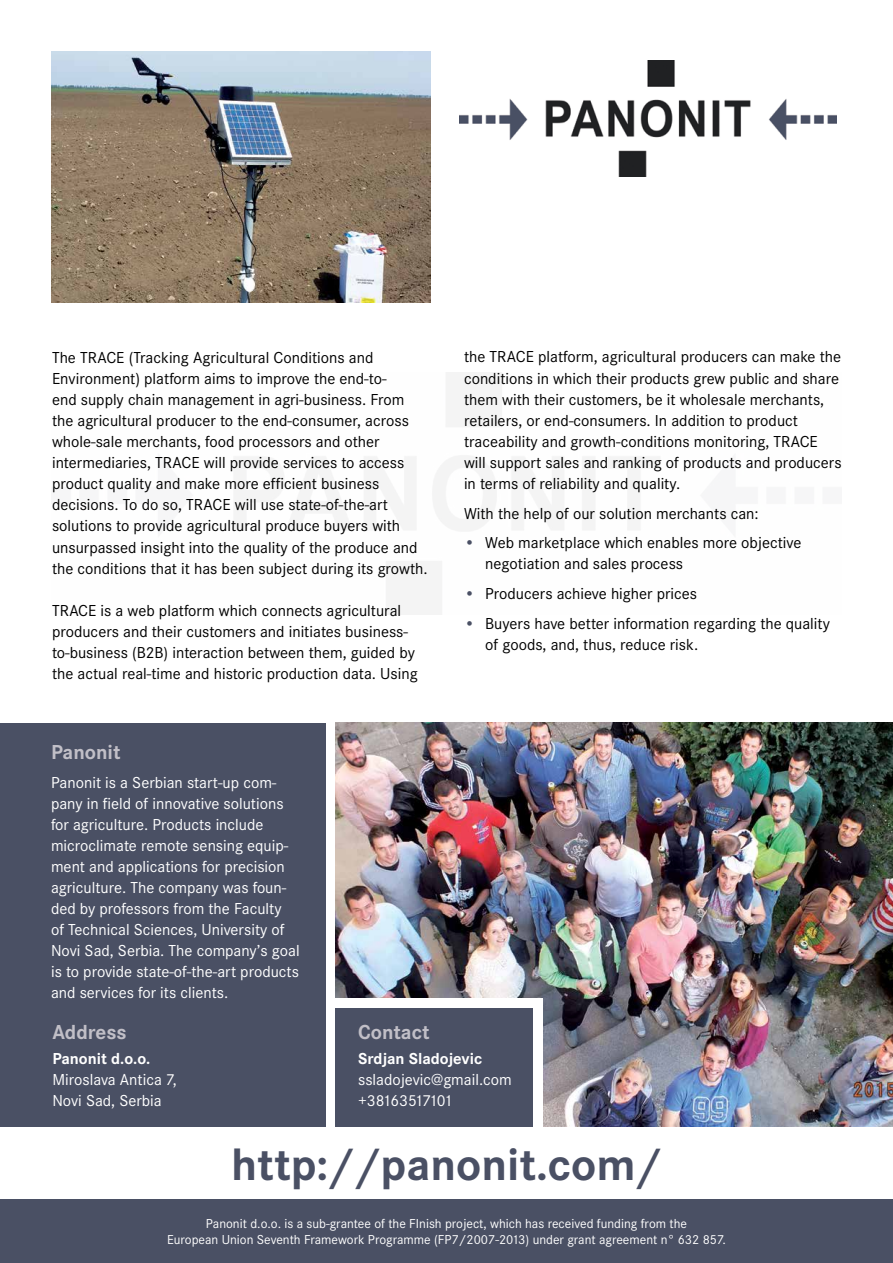
<style>
.page{position:relative;width:893px;height:1263px;background:#fff}
.page>*{position:absolute;margin:0;border:0;box-sizing:border-box;transform-origin:0 0}
.t1{font:700 46.95px "Corporate S";color:#4a5064}
.t2{font:700 21px "Corporate S";color:#c1bfc7}
.t3{font:16.5px/21.1px "Corporate S";color:#000}
.t4{font:16.5px/21px "Corporate S";color:#fff}
.t5{font:700 16.5px "Corporate S";color:#fff}
.t6{font:13.5px/16.5px "Corporate S";color:#fff;text-align:center}
.s1{color:#4a5064}
</style>
<div class="page">
<div style="left:0;top:1199px;width:893px;height:64px;background:#4a5064"></div>
<img style="left:460px;top:61px;width:377px;height:116px">
<div style="left:0;top:723px;width:326px;height:404px;background:#4a5064"></div>
<img style="left:336px;top:723px;width:557px;height:404px">
<img style="left:51px;top:51px;width:379px;height:251px">
<div style="left:336px;top:1008px;width:198px;height:119px;background:#4a5064"></div>
<div style="left:335px;top:998px;width:205px;height:10px;background:#fff"></div>
<div style="left:533px;top:998px;width:10px;height:132px;background:#fff"></div>
<p class="t3" style="left:52px;top:347px;width:377px">The TRACE (Tracking Agricultural Conditions and Environment) platform aims to improve the end-to-<br>end supply chain management in agri-business. From the agricultural producer to the end-consumer, across whole-sale merchants, food processors and other intermediaries, TRACE will provide services to access product quality and make more efficient business decisions. To do so, TRACE will use state-of-the-art solutions to provide agricultural produce buyers with unsurpassed insight into the quality of the produce and the conditions that it has been subject during its growth.</p>
<p class="t3" style="left:52px;top:600px;width:367px">TRACE is a web platform which connects agricultural producers and their customers and initiates business&shy;to-business (B2B) interaction between them, guided by the actual real-time and historic production data. Using</p>
<p class="t3" style="left:464px;top:347px;width:379px">the TRACE platform, agricultural producers can make the conditions in which their products grew public and share them with their customers, be it wholesale merchants, retailers, or end-consumers. In addition to product traceability and growth-conditions monitoring, TRACE will support sales and ranking of products and producers in terms of reliability and quality.</p>
<p class="t3" style="left:464px;top:503px;width:296px">With the help of our solution merchants can:</p>
<p class="t3" style="left:485px;top:532px;width:318px;text-indent:-21px"><span class="s1">•</span> Web marketplace which enables more objective negotiation and sales process</p>
<p class="t3" style="left:464px;top:583px;width:235px"><span class="s1">•</span> Producers achieve higher prices</p>
<p class="t3" style="left:485px;top:613px;width:346px;text-indent:-21px"><span class="s1">•</span> Buyers have better information regarding the quality of goods, and, thus, reduce risk.</p>
<p class="t2" style="left:51px;top:740px;width:71px">Panonit</p>
<p class="t4" style="left:51px;top:772px;width:250px">Panonit is a Serbian start-up com&shy;pany in field of innovative solutions for agriculture. Products include microclimate remote sensing equip&shy;ment and applications for precision agriculture. The company was foun&shy;ded by professors from the Faculty<br>of Technical Sciences, University of Novi Sad, Serbia. The company’s goal is to provide state-of-the-art products and services for its clients.</p>
<p class="t2" style="left:52px;top:1019px;width:76px">Address</p>
<p class="t5" style="left:52px;top:1049px;width:99px">Panonit d.o.o.</p>
<p class="t4" style="left:52px;top:1069px;width:126px">Miroslava Antica 7,<br>Novi Sad, Serbia</p>
<p class="t2" style="left:358px;top:1019px;width:73px">Contact</p>
<p class="t5" style="left:358px;top:1049px;width:126px">Srdjan Sladojevic</p>
<p class="t4" style="left:358px;top:1069px;width:155px">ssladojevic@gmail.com +38163517101</p>
<h1 class="t1" style="left:231px;top:1137px;width:432px">http://panonit.com/</h1>
<p class="t6" style="left:167px;top:1215px;width:560px">Panonit d.o.o. is a sub-grantee of the FInish project, which has received funding from the<br>European Union Seventh Framework Programme (FP7/2007-2013) under grant agreement n° 632 857.</p>
</div>
